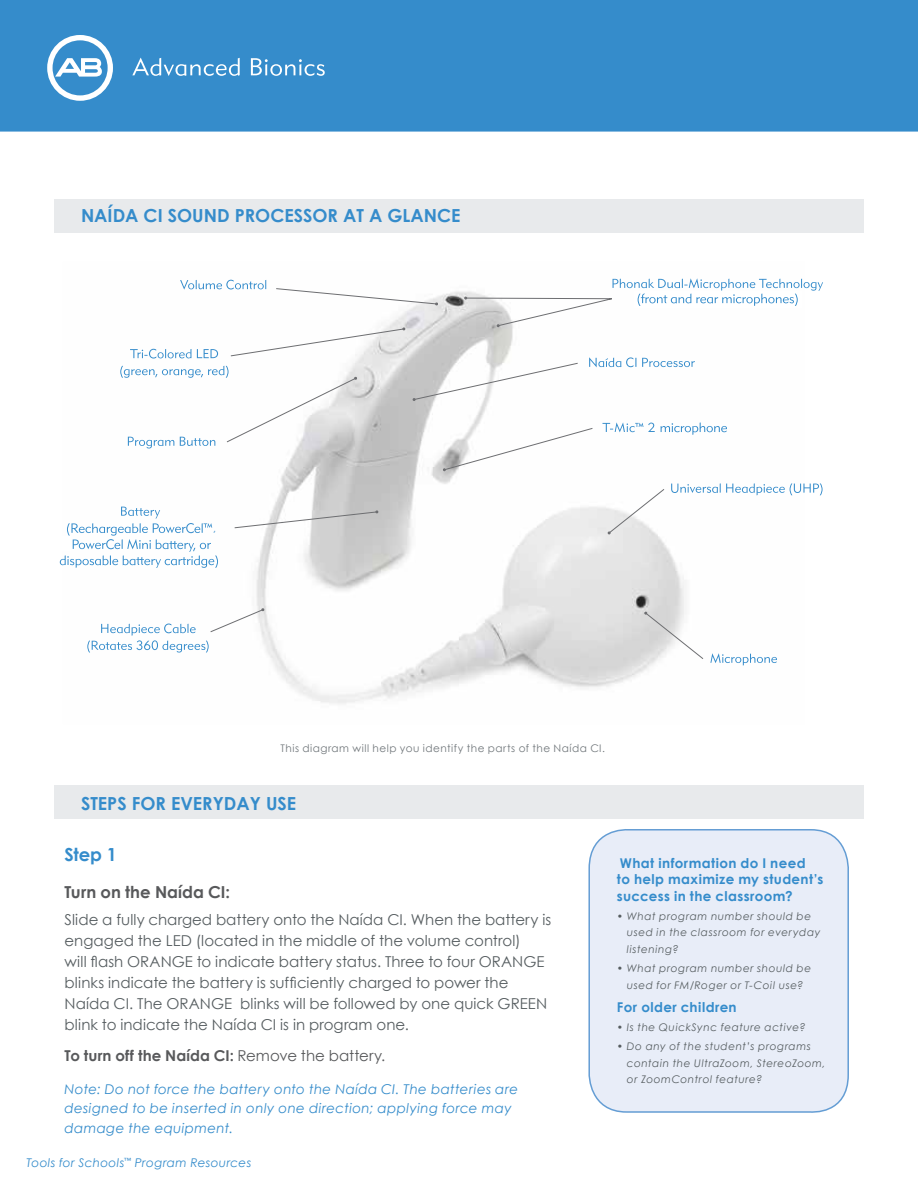
<style>
.page{position:relative;width:918px;height:1188px;background:#fff}
.page>*{position:absolute;margin:0;border:0;box-sizing:border-box;transform-origin:0 0}
.t1{font:700 18px "Century Gothic";color:#358ccb}
.t2{font:700 16.5px "Century Gothic";color:#58595b}
.t3{font:15px/21px "Century Gothic";color:#565d60}
.t4{font:700 15px "Century Gothic";letter-spacing:.005em;color:#58595b}
.t5{font:italic 13.5px/19.5px "Century Gothic";letter-spacing:.025em;color:#358ccb}
.t6{font:700 13.5px/16.5px "Century Gothic";letter-spacing:.03em;color:#358ccb}
.t7{font:italic 12px "Century Gothic";letter-spacing:.03em;color:#358ccb}
.t8{font:italic 10.5px/16.5px "Century Gothic";letter-spacing:.055em;color:#565d60}
.t9{font:10.5px "Century Gothic";letter-spacing:.05em;color:#72787c}
.t10{font:10.5px "Century Gothic";color:#358ccb}
.s1{font-weight:400}
</style>
<div class="page">
<div style="left:0;top:0;width:918px;height:132px;background:#358ccb"></div>
<svg style="left:47px;top:35px;width:66px;height:66px"></svg>
<svg style="left:132px;top:58px;width:108px;height:18px;background:#63a6d6"></svg>
<svg style="left:251px;top:58px;width:74px;height:18px"></svg>
<div style="left:54px;top:199px;width:810px;height:34px;background:#e8eaec"></div>
<div style="left:54px;top:785px;width:810px;height:34px;background:#e8eaec"></div>
<img style="left:121px;top:279px;width:672px;height:425px">
<svg style="left:589px;top:357px;width:106px;height:10px"></svg>
<svg style="left:671px;top:483px;width:152px;height:12px"></svg>
<svg style="left:603px;top:422px;width:52px;height:10px"></svg>
<svg style="left:413px;top:362px;width:166px;height:39px"></svg>
<svg style="left:608px;top:488px;width:57px;height:46px"></svg>
<svg style="left:443px;top:427px;width:150px;height:44px"></svg>
<svg style="left:710px;top:653px;width:67px;height:13px"></svg>
<svg style="left:130px;top:349px;width:88px;height:10px"></svg>
<svg style="left:180px;top:280px;width:86px;height:9px"></svg>
<svg style="left:644px;top:612px;width:60px;height:48px"></svg>
<svg style="left:87px;top:608px;width:178px;height:45px"></svg>
<svg style="left:234px;top:510px;width:145px;height:19px"></svg>
<svg style="left:120px;top:366px;width:237px;height:83px"></svg>
<svg style="left:230px;top:327px;width:176px;height:30px"></svg>
<svg style="left:275px;top:288px;width:163px;height:18px"></svg>
<div style="left:588px;top:829px;width:261px;height:284px;background:#e8edf8"></div>
<svg style="left:464px;top:278px;width:359px;height:49px"></svg>
<svg style="left:661px;top:422px;width:66px;height:13px"></svg>
<svg style="left:59px;top:507px;width:159px;height:61px"></svg>
<div style="left:34px;top:537px;width:37px;height:14px;background:#fff"></div>
<p class="t1" style="left:81px;top:204px;width:381px">NAÍDA CI SOUND PROCESSOR AT A GLANCE</p>
<p class="t10" style="left:213px;top:522px;width:4px">,</p>
<p class="t9" style="left:280px;top:742px;width:326px">This diagram will help you identify the parts of the Naída CI.</p>
<p class="t1" style="left:81px;top:792px;width:217px">STEPS FOR EVERYDAY USE</p>
<p class="t1" style="left:65px;top:843px;width:54px">Step 1</p>
<p class="t2" style="left:65px;top:882px;width:167px">Turn on the Naída CI:</p>
<p class="t3" style="left:65px;top:909px;width:488px">Slide a fully charged battery onto the Naída CI. When the battery is engaged the LED (located in the middle of the volume control)<br>will flash ORANGE to indicate battery status. Three to four ORANGE blinks indicate the battery is sufficiently charged to power the Naída CI. The ORANGE blinks will be followed by one quick GREEN blink to indicate the Naída CI is in program one.</p>
<p class="t4" style="left:65px;top:1046px;width:322px">To turn off the Naída CI: <span class="s1">Remove the battery.</span></p>
<p class="t5" style="left:65px;top:1079px;width:455px">Note: Do not force the battery onto the Naída CI. The batteries are designed to be inserted in only one direction; applying force may damage the equipment.</p>
<p class="t7" style="left:27px;top:1155px;width:226px">Tools for Schools<sup>™</sup> Program Resources</p>
<p class="t6" style="left:617px;top:854px;width:208px">What information do I need<br>to help maximize my student’s success in the classroom?</p>
<p class="t8" style="left:627px;top:908px;width:195px;text-indent:-10px">• What program number should be used in the classroom for everyday listening?</p>
<p class="t8" style="left:617px;top:960px;width:196px;text-align:center">• What program number should be used for FM/Roger or T-Coil use?</p>
<p class="t6" style="left:617px;top:998px;width:121px">For older children</p>
<p class="t8" style="left:617px;top:1019px;width:190px">• Is the QuickSync feature active?</p>
<p class="t8" style="left:627px;top:1038px;width:200px;text-indent:-10px">• Do any of the student’s programs contain the UltraZoom, StereoZoom, or ZoomControl feature?</p>
</div>
